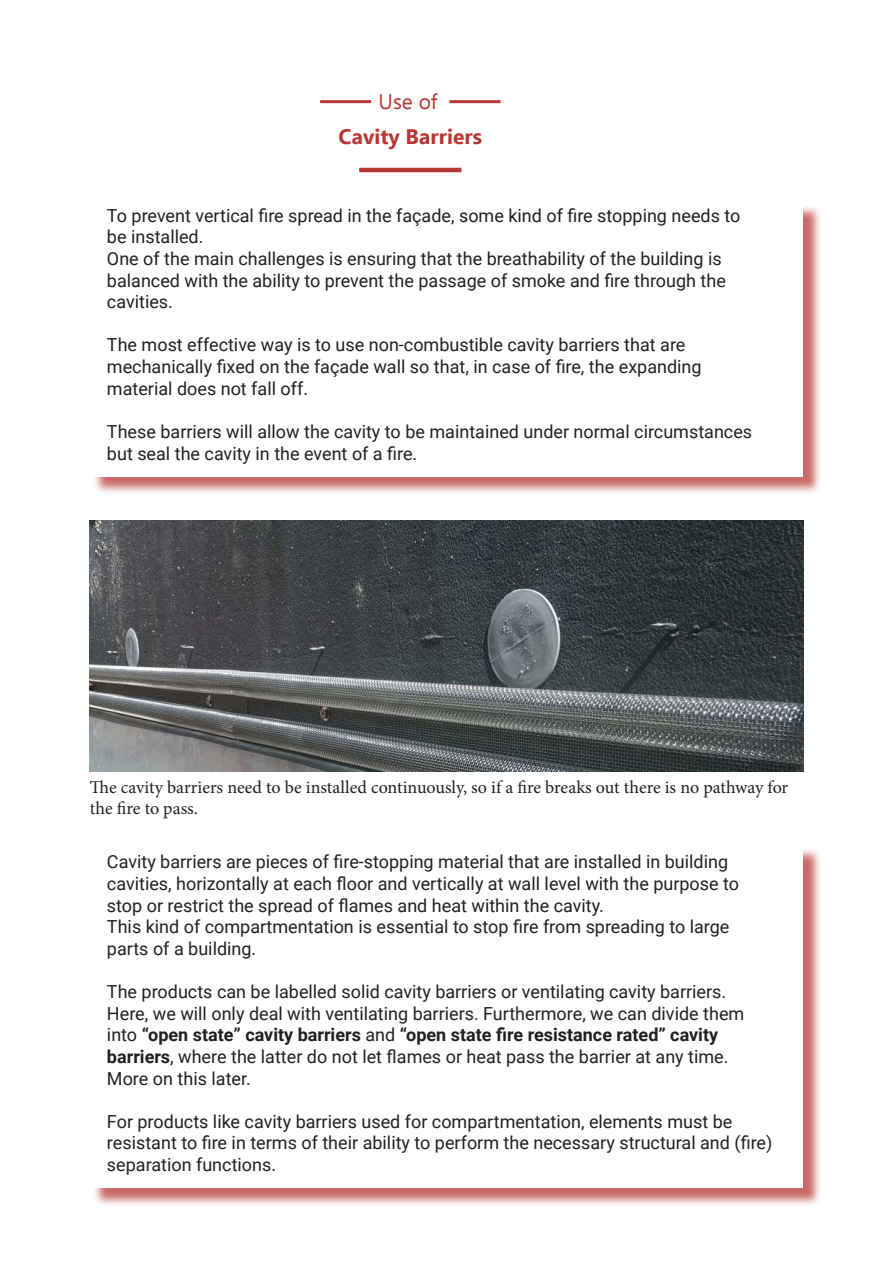
<style>
.page{position:relative;width:893px;height:1263px;background:#fff}
.page>*{position:absolute;margin:0;border:0;box-sizing:border-box;transform-origin:0 0}
.t1{font:700 21px "Ebrima";color:#b83633}
.t2{font:21px "Ebrima";color:#b83633}
.t3{font:18px/21.6px "Roboto";color:#221f1f}
.t4{font:18px/21.6px "Minion Pro";letter-spacing:-.005em;color:#221f1f}
.s1{font-weight:700}
</style>
<div class="page">
<div style="left:92px;top:848px;width:730px;height:359px;background:#b83633;opacity:.75"></div>
<div style="left:90px;top:845px;width:713px;height:343px;background:#fff"></div>
<div style="left:92px;top:204px;width:730px;height:291px;background:#b83633;opacity:.75"></div>
<div style="left:90px;top:202px;width:713px;height:274px;background:#fff"></div>
<img style="left:90px;top:521px;width:713px;height:251px">
<hr style="left:320px;top:100px;width:51px;height:3px;background:#b83633">
<hr style="left:449px;top:100px;width:52px;height:3px;background:#b83633">
<hr style="left:359px;top:168px;width:102px;height:4px;background:#b83633">
<p class="t2" style="left:379px;top:89px;width:60px">Use of</p>
<p class="t1" style="left:339px;top:120px;width:145px">Cavity Barriers</p>
<p class="t3" style="left:107px;top:204px;width:635px">To prevent vertical fire spread in the façade, some kind of fire stopping needs to be installed.<br>One of the main challenges is ensuring that the breathability of the building is balanced with the ability to prevent the passage of smoke and fire through the cavities.</p>
<p class="t3" style="left:107px;top:334px;width:596px">The most effective way is to use non-combustible cavity barriers that are mechanically fixed on the façade wall so that, in case of fire, the expanding material does not fall off.</p>
<p class="t3" style="left:107px;top:420px;width:647px">These barriers will allow the cavity to be maintained under normal circumstances but seal the cavity in the event of a fire.</p>
<p class="t4" style="left:90px;top:778px;width:700px">The cavity barriers need to be installed continuously, so if a fire breaks out there is no pathway for the fire to pass.</p>
<p class="t3" style="left:107px;top:850px;width:633px">Cavity barriers are pieces of fire-stopping material that are installed in building cavities, horizontally at each floor and vertically at wall level with the purpose to stop or restrict the spread of flames and heat within the cavity.<br>This kind of compartmentation is essential to stop fire from spreading to large parts of a building.</p>
<p class="t3" style="left:107px;top:980px;width:639px">The products can be labelled solid cavity barriers or ventilating cavity barriers.<br>Here, we will only deal with ventilating barriers. Furthermore, we can divide them into <span class="s1">“open state” cavity barriers</span> and <span class="s1">“open state fire resistance rated” cavity barriers</span>, where the latter do not let flames or heat pass the barrier at any time.<br>More on this later.</p>
<p class="t3" style="left:107px;top:1110px;width:667px">For products like cavity barriers used for compartmentation, elements must be resistant to fire in terms of their ability to perform the necessary structural and (fire) separation functions.</p>
</div>
